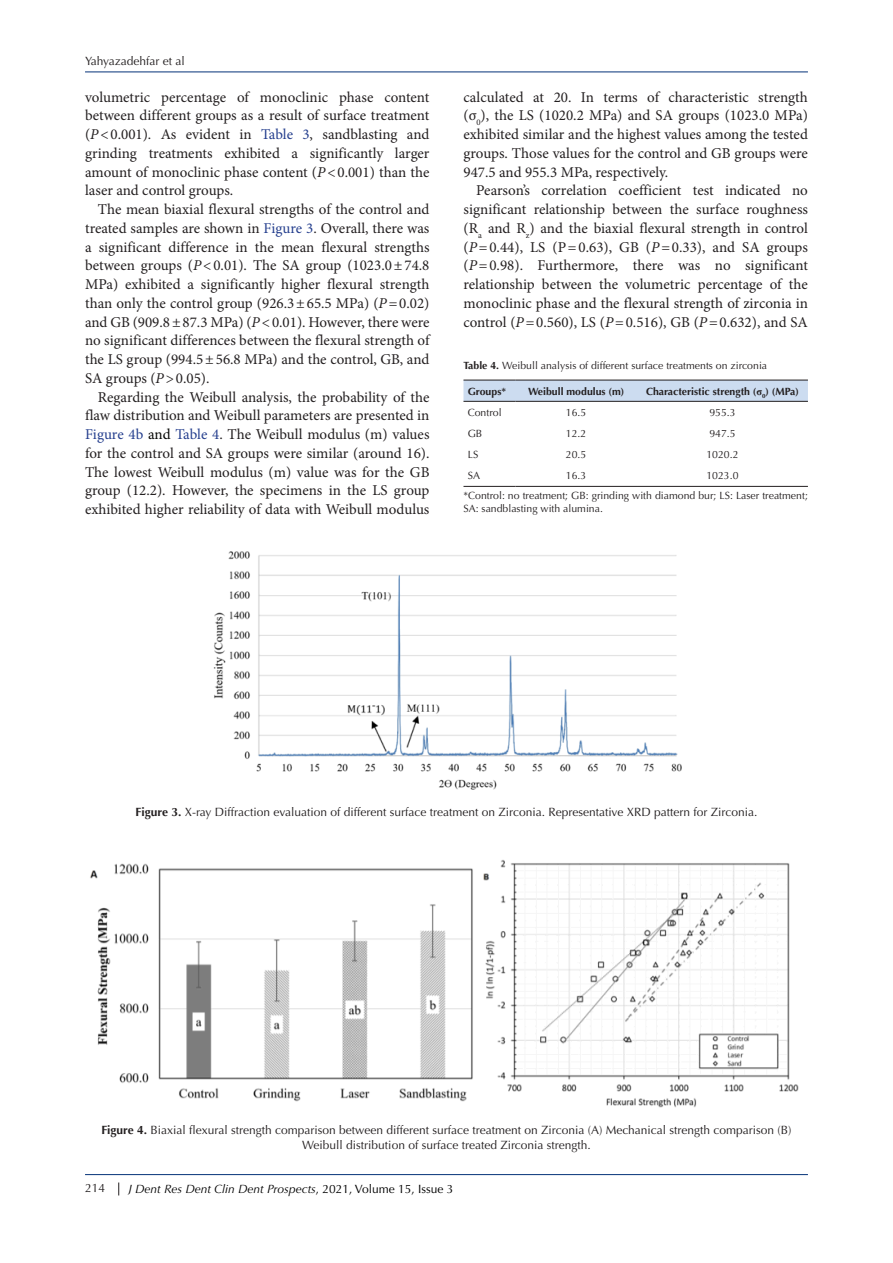
<style>
.page{position:relative;width:893px;height:1263px;background:#fff}
.page>*{position:absolute;margin:0;border:0;box-sizing:border-box;transform-origin:0 0}
.t1{font:15px/18.8px "Minion Pro";color:#231f20;text-align:justify}
.t2{font:12px/15px "Optima LT Std";color:#231f20;text-align:center}
.t3{font:italic 12px "Optima LT Std";color:#000}
.t4{font:10.5px/13.5px "Optima LT Std";color:#231f20}
.t5{font:700 10.5px "Optima LT Std";color:#231f20}
.s1{font-style:italic}
.s2{color:#253f8e}
.s3{color:#040503}
.s4{font-weight:700}
.s5{font-family:"Times New Roman"}
.s6{font-style:normal}
</style>
<div class="page">
<hr style="left:85px;top:72px;width:723px;height:1px;background:#053278">
<hr style="left:85px;top:1174px;width:723px;height:1px;background:#053278">
<svg style="left:118px;top:1182px;width:1px;height:13px"></svg>
<img style="left:213px;top:551px;width:469px;height:239px">
<img style="left:90px;top:860px;width:709px;height:248px">
<div style="left:463px;top:381px;width:345px;height:20px;background:#ccdcf0"></div>
<hr style="left:463px;top:380px;width:52px;height:1px;background:#231f20">
<hr style="left:515px;top:380px;width:122px;height:1px;background:#231f20">
<hr style="left:637px;top:380px;width:171px;height:1px;background:#231f20">
<hr style="left:463px;top:401px;width:52px;height:1px;background:#231f20">
<hr style="left:515px;top:401px;width:122px;height:1px;background:#231f20">
<hr style="left:637px;top:401px;width:171px;height:1px;background:#231f20">
<hr style="left:463px;top:486px;width:52px;height:1px;background:#231f20">
<hr style="left:515px;top:486px;width:122px;height:1px;background:#231f20">
<hr style="left:637px;top:486px;width:171px;height:1px;background:#231f20">
<p class="t2" style="left:85px;top:53px;width:101px">Yahyazadehfar et al</p>
<p class="t1" style="left:85px;top:88px;width:346px">volumetric percentage of monoclinic phase content between different groups as a result of surface treatment (<span class="s1">P</span>&lt;0.001). As evident in <span class="s2">Table 3</span>, sandblasting and grinding treatments exhibited a significantly larger amount of monoclinic phase content (<span class="s1">P</span>&lt;0.001) than the laser and control groups.</p>
<p class="t1" style="left:85px;top:200px;width:346px;text-indent:13px">The mean biaxial flexural strengths of the control and treated samples are shown in <span class="s2">Figure 3</span>. Overall, there was a significant difference in the mean flexural strengths between groups (<span class="s1">P</span>&lt;0.01). The SA group (1023.0±74.8<br>MPa) exhibited a significantly higher flexural strength than only the control group (926.3±65.5 MPa) (<span class="s1">P</span>=0.02) and GB (909.8±87.3 MPa) (<span class="s1">P</span>&lt;0.01). However, there were no significant differences between the flexural strength of the LS group (994.5±56.8 MPa) and the control, GB, and SA groups (<span class="s1">P</span>&gt;0.05).</p>
<p class="t1" style="left:85px;top:388px;width:346px;text-indent:13px">Regarding the Weibull analysis, the probability of the flaw distribution and Weibull parameters are presented in <span class="s2">Figure 4b</span> <span class="s3">and</span> <span class="s2">Table 4</span>. The Weibull modulus (m) values for the control and SA groups were similar (around 16).<br>The lowest Weibull modulus (m) value was for the GB group (12.2). However, the specimens in the LS group exhibited higher reliability of data with Weibull modulus</p>
<p class="t1" style="left:463px;top:88px;width:346px">calculated at 20. In terms of characteristic strength (σ<sub>0</sub>), the LS (1020.2 MPa) and SA groups (1023.0 MPa) exhibited similar and the highest values among the tested groups. Those values for the control and GB groups were 947.5 and 955.3 MPa, respectively.</p>
<p class="t1" style="left:463px;top:181px;width:346px;text-indent:13px">Pearson’s correlation coefficient test indicated no significant relationship between the surface roughness (R<sub>a</sub> and R<sub>z</sub>) and the biaxial flexural strength in control (<span class="s1">P</span>=0.44), LS (P=0.63), GB (<span class="s1">P</span>=0.33), and SA groups (<span class="s1">P</span>=0.98). Furthermore, there was no significant relationship between the volumetric percentage of the monoclinic phase and the flexural strength of zirconia in control (<span class="s1">P</span>=0.560), LS (<span class="s1">P</span>=0.516), GB (<span class="s1">P</span>=0.632), and SA</p>
<p class="t4" style="left:463px;top:359px;width:305px"><span class="s4">Table 4.</span> Weibull analysis of different surface treatments on zirconia</p>
<p class="t5" style="left:468px;top:385px;width:40px">Groups*</p>
<p class="t5" style="left:528px;top:385px;width:98px">Weibull modulus (m)</p>
<p class="t5" style="left:646px;top:385px;width:154px">Characteristic strength (<span class="s5">σ</span><sub>0</sub>) (MPa)</p>
<p class="t4" style="left:468px;top:406px;width:35px">Control</p>
<p class="t4" style="left:566px;top:406px;width:22px">16.5</p>
<p class="t4" style="left:709px;top:406px;width:28px">955.3</p>
<p class="t4" style="left:468px;top:427px;width:16px">GB</p>
<p class="t4" style="left:566px;top:427px;width:22px">12.2</p>
<p class="t4" style="left:709px;top:427px;width:28px">947.5</p>
<p class="t4" style="left:468px;top:448px;width:12px">LS</p>
<p class="t4" style="left:566px;top:448px;width:22px">20.5</p>
<p class="t4" style="left:706px;top:448px;width:34px">1020.2</p>
<p class="t4" style="left:468px;top:469px;width:14px">SA</p>
<p class="t4" style="left:566px;top:469px;width:22px">16.3</p>
<p class="t4" style="left:706px;top:469px;width:34px">1023.0</p>
<p class="t4" style="left:463px;top:488px;width:346px">*Control: no treatment; GB: grinding with diamond bur; LS: Laser treatment;<br>SA: sandblasting with alumina.</p>
<p class="t2" style="left:136px;top:805px;width:623px"><span class="s4">Figure 3.</span> X-ray Diffraction evaluation of different surface treatment on Zirconia. Representative XRD pattern for Zirconia.</p>
<p class="t2" style="left:101px;top:1122px;width:692px"><span class="s4">Figure 4.</span> Biaxial flexural strength comparison between different surface treatment on Zirconia (A) Mechanical strength comparison (B)<br>Weibull distribution of surface treated Zirconia strength.</p>
<p class="t2" style="left:85px;top:1180px;width:22px">214</p>
<p class="t3" style="left:129px;top:1182px;width:326px">J Dent Res Dent Clin Dent Prospects<span class="s6">, 2021, Volume 15, Issue 3</span></p>
</div>
